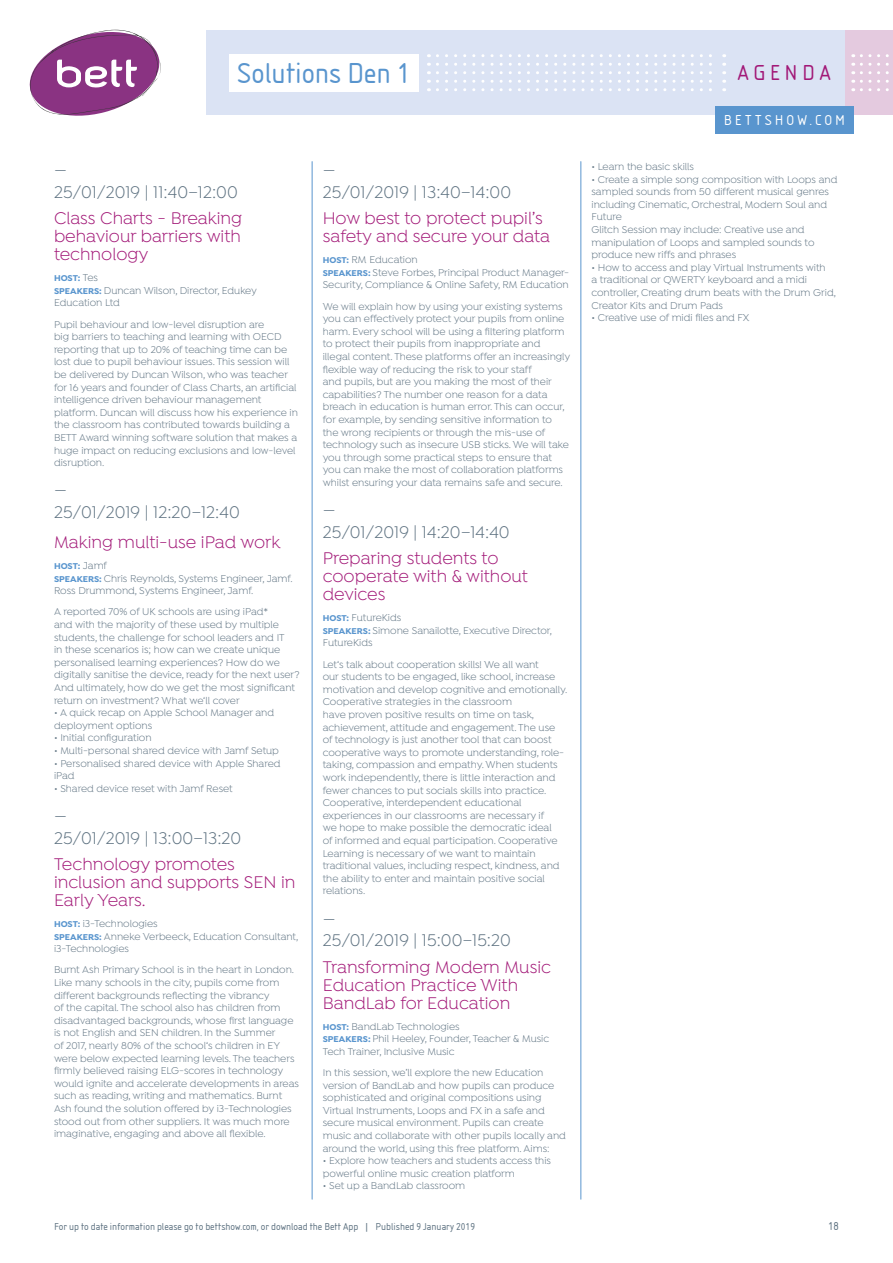
<style>
.page{position:relative;width:893px;height:1263px;background:#fff}
.page>*{position:absolute;margin:0;border:0;box-sizing:border-box;transform-origin:0 0}
.t1{font:30px "Isonorm D";color:#5995ce}
.t2{font:22.5px "Isonorm D";letter-spacing:.2em;color:#a21877}
.t3{font:18px/18px "Isidora";color:#a21877}
.t4{font:18px/21.6px "Isidora";color:#5f7382}
.t5{font:15px "Isonorm D";letter-spacing:.2em;color:#fff}
.t6{font:12px "Isonorm D";color:#5f7382}
.t7{font:10.5px/12.6px "Isidora";color:#5f7382}
.t8{font:10.5px "Isonorm D";color:#5f7382}
.t9{font:700 9px "Isidora";letter-spacing:-.005em;color:#5995ce}
.s1{font-weight:400;font-size:10.5px;color:#5f7382}
.s2{font-weight:700;font-size:9px;color:#5995ce}
</style>
<div class="page">
<div style="left:845px;top:31px;width:48px;height:84px;background:#e4cadf"></div>
<div style="left:207px;top:31px;width:638px;height:84px;background:#dbe3f4"></div>
<div style="left:229px;top:54px;width:190px;height:37px;background:#fff"></div>
<svg style="left:29px;top:29px;width:132px;height:87px"></svg>
<div style="left:715px;top:106px;width:139px;height:27px;background:#5995ce"></div>
<hr style="left:312px;top:162px;width:1px;height:1037px;background:#5995ce">
<hr style="left:580px;top:162px;width:1px;height:1037px;background:#5995ce">
<svg style="left:437px;top:54px;width:288px;height:3px"></svg>
<svg style="left:861px;top:54px;width:28px;height:3px"></svg>
<svg style="left:437px;top:63px;width:288px;height:11px"></svg>
<svg style="left:861px;top:63px;width:28px;height:11px"></svg>
<svg style="left:437px;top:80px;width:288px;height:11px"></svg>
<svg style="left:861px;top:80px;width:28px;height:11px"></svg>
<h1 class="t1" style="left:237px;top:56px;width:174px">Solutions Den 1</h1>
<h2 class="t2" style="left:737px;top:60px;width:95px">AGENDA</h2>
<h3 class="t5" style="left:724px;top:111px;width:123px">BETTSHOW.COM</h3>
<p class="t7" style="left:591px;top:161px;width:104px">• Learn the basic skills</p>
<p class="t7" style="left:591px;top:173px;width:247px">• Create a simple song composition with Loops and sampled sounds from 50 different musical genres including Cinematic, Orchestral, Modern Soul and Future<br>Glitch Session may include: Creative use and manipulation of Loops and sampled sounds to produce new riffs and phrases</p>
<p class="t7" style="left:591px;top:262px;width:246px">• How to access and play Virtual Instruments with<br>a traditional or QWERTY keyboard and a midi controller, Creating drum beats with the Drum Grid, Creator Kits and Drum Pads</p>
<p class="t7" style="left:591px;top:312px;width:159px">• Creative use of midi files and FX</p>
<h3 class="t4" style="left:54px;top:160px;width:185px">—<br>25/01/2019 | 11:40–12:00</h3>
<h3 class="t3" style="left:54px;top:210px;width:190px;text-align:justify">Class Charts - Breaking behaviour barriers with technology</h3>
<p class="t9" style="left:54px;top:273px;width:45px">HOST: <span class="s1">Tes</span></p>
<p class="t7" style="left:54px;top:285px;width:204px"><span class="s2">SPEAKERS:</span> Duncan Wilson, Director, Edukey<br>Education Ltd</p>
<p class="t7" style="left:54px;top:318px;width:245px">Pupil behaviour and low-level disruption are<br>big barriers to teaching and learning with OECD reporting that up to 20% of teaching time can be lost due to pupil behaviour issues. This session will be delivered by Duncan Wilson, who was teacher for 16 years and founder of Class Charts, an artificial intelligence driven behaviour management platform. Duncan will discuss how his experience in the classroom has contributed towards building a BETT Award winning software solution that makes a huge impact on reducing exclusions and low-level disruption.</p>
<h3 class="t4" style="left:54px;top:481px;width:187px">—<br>25/01/2019 | 12:20–12:40</h3>
<h3 class="t3" style="left:54px;top:534px;width:228px">Making multi-use iPad work</h3>
<p class="t9" style="left:54px;top:560px;width:55px">HOST: <span class="s1">Jamf</span></p>
<p class="t7" style="left:54px;top:573px;width:240px"><span class="s2">SPEAKERS:</span> Chris Reynolds, Systems Engineer, Jamf.<br>Ross Drummond, Systems Engineer, Jamf.</p>
<p class="t7" style="left:54px;top:606px;width:247px">A reported 70% of UK schools are using iPad*<br>and with the majority of these used by multiple students, the challenge for school leaders and IT<br>in these scenarios is; how can we create unique personalised learning experiences? How do we digitally sanitise the device, ready for the next user?<br>And ultimately, how do we get the most significant return on investment? What we‘ll cover</p>
<p class="t7" style="left:54px;top:707px;width:222px">• A quick recap on Apple School Manager and deployment options</p>
<p class="t7" style="left:54px;top:732px;width:99px">• Initial configuration</p>
<p class="t7" style="left:54px;top:745px;width:226px">• Multi-personal shared device with Jamf Setup</p>
<p class="t7" style="left:54px;top:757px;width:228px">• Personalised shared device with Apple Shared iPad</p>
<p class="t7" style="left:54px;top:783px;width:180px">• Shared device reset with Jamf Reset</p>
<h3 class="t4" style="left:54px;top:806px;width:189px">—<br>25/01/2019 | 13:00–13:20</h3>
<h3 class="t3" style="left:54px;top:856px;width:243px">Technology promotes inclusion and supports SEN in<br>Early Years.</h3>
<p class="t7" style="left:54px;top:918px;width:246px"><span class="s2">HOST:</span> i3-Technologies<br><span class="s2">SPEAKERS:</span> Anneke Verbeeck, Education Consultant, i3-Technologies</p>
<p class="t7" style="left:54px;top:964px;width:246px">Burnt Ash Primary School is in the heart in London.<br>Like many schools in the city, pupils come from different backgrounds reflecting the vibrancy<br>of the capital. The school also has children from disadvantaged backgrounds, whose first language is not English and SEN children. In the Summer<br>of 2017, nearly 80% of the school‘s children in EY were below expected learning levels. The teachers firmly believed raising ELG-scores in technology would ignite and accelerate developments in areas such as reading, writing and mathematics. Burnt Ash found the solution offered by i3-Technologies stood out from other suppliers. It was much more imaginative, engaging and above all flexible.</p>
<h3 class="t4" style="left:323px;top:160px;width:190px">—<br>25/01/2019 | 13:40–14:00</h3>
<h3 class="t3" style="left:323px;top:210px;width:229px">How best to protect pupil’s safety and secure your data</h3>
<p class="t7" style="left:323px;top:254px;width:248px"><span class="s2">HOST:</span> RM Education<br><span class="s2">SPEAKERS:</span> Steve Forbes, Principal Product Manager-<br>Security, Compliance &amp; Online Safety, RM Education</p>
<p class="t7" style="left:323px;top:300px;width:249px">We will explain how by using your existing systems you can effectively protect your pupils from online harm. Every school will be using a filtering platform to protect their pupils from inappropriate and illegal content. These platforms offer an increasingly flexible way of reducing the risk to your staff<br>and pupils, but are you making the most of their capabilities? The number one reason for a data breach in education is human error. This can occur, for example, by sending sensitive information to<br>the wrong recipients or through the mis-use of technology such as insecure USB sticks. We will take you through some practical steps to ensure that you can make the most of collaboration platforms whilst ensuring your data remains safe and secure.</p>
<h3 class="t4" style="left:323px;top:500px;width:188px">—<br>25/01/2019 | 14:20–14:40</h3>
<h3 class="t3" style="left:323px;top:550px;width:207px">Preparing students to cooperate with &amp; without devices</h3>
<p class="t7" style="left:323px;top:612px;width:231px"><span class="s2">HOST:</span> FutureKids<br><span class="s2">SPEAKERS:</span> Simone Sanailotte, Executive Director,<br>FutureKids</p>
<p class="t7" style="left:323px;top:658px;width:246px">Let‘s talk about cooperation skills! We all want<br>our students to be engaged, like school, increase motivation and develop cognitive and emotionally.<br>Cooperative strategies in the classroom<br>have proven positive results on time on task, achievement, attitude and engagement. The use of technology is just another tool that can boost cooperative ways to promote understanding, role&shy;taking, compassion and empathy. When students work independently, there is little interaction and fewer chances to put socials skills into practice.<br>Cooperative, interdependent educational experiences in our classrooms are necessary if<br>we hope to make possible the democratic ideal<br>of informed and equal participation. Cooperative Learning is necessary of we want to maintain traditional values, including respect, kindness, and the ability to enter and maintain positive social relations.</p>
<h3 class="t4" style="left:323px;top:909px;width:190px">—<br>25/01/2019 | 15:00–15:20</h3>
<h3 class="t3" style="left:323px;top:959px;width:230px">Transforming Modern Music<br>Education Practice With<br>BandLab for Education</h3>
<p class="t7" style="left:323px;top:1021px;width:228px"><span class="s2">HOST:</span> BandLab Technologies<br><span class="s2">SPEAKERS:</span> Phil Heeley, Founder, Teacher &amp; Music<br>Tech Trainer, Inclusive Music</p>
<p class="t7" style="left:323px;top:1067px;width:245px">In this session, we’ll explore the new Education version of BandLab and how pupils can produce sophisticated and original compositions using Virtual Instruments, Loops and FX in a safe and secure musical environment. Pupils can create music and collaborate with other pupils locally and around the world, using this free platform. Aims:</p>
<p class="t7" style="left:323px;top:1155px;width:230px">• Explore how teachers and students access this powerful online music creation platform</p>
<p class="t7" style="left:323px;top:1180px;width:144px">• Set up a BandLab classroom</p>
<p class="t8" style="left:54px;top:1220px;width:422px">For up to date information please go to bettshow.com, or download the Bett App | Published 9 January 2019</p>
<p class="t6" style="left:828px;top:1219px;width:12px">18</p>
</div>
